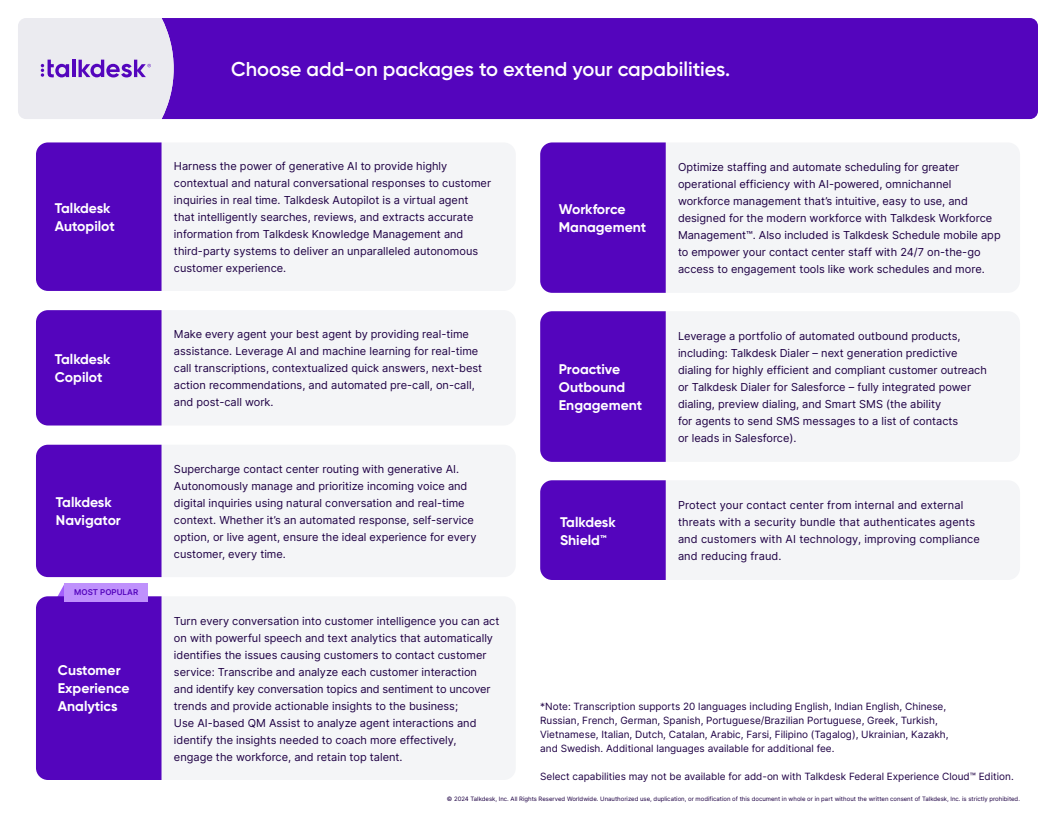
<style>
.page{position:relative;width:1056px;height:816px;background:#fff}
.page>*{position:absolute;margin:0;border:0;box-sizing:border-box;transform-origin:0 0}
.t1{font:600 20px "Gilroy";color:#fff}
.t2{font:700 14px/18px "Gilroy";color:#fff}
.t3{font:11px/17px "Inter";color:#1e0044}
.t4{font:10px/14px "Inter";color:#1e0044}
.t5{font:600 8px "Inter";color:#5405bd}
.t6{font:6px "Inter";color:#1e0044}
</style>
<div class="page">
<div style="left:174px;top:18px;width:864px;height:101px;background:#5405bd"></div>
<svg style="left:18px;top:18px;width:156px;height:101px;background:#dfd9ec"></svg>
<div style="left:162px;top:311px;width:353px;height:114px;background:#f4f5f7"></div>
<div style="left:36px;top:310px;width:126px;height:116px;background:#5405bd"></div>
<div style="left:162px;top:143px;width:353px;height:148px;background:#f4f5f7"></div>
<div style="left:36px;top:142px;width:126px;height:149px;background:#5405bd"></div>
<div style="left:162px;top:597px;width:353px;height:183px;background:#f4f5f7"></div>
<div style="left:36px;top:584px;width:126px;height:196px;background:#5405bd"></div>
<div style="left:65px;top:584px;width:83px;height:18px;background:#bf91fc"></div>
<div style="left:666px;top:143px;width:354px;height:149px;background:#f4f5f7"></div>
<div style="left:540px;top:142px;width:126px;height:151px;background:#5405bd"></div>
<div style="left:666px;top:312px;width:354px;height:149px;background:#f4f5f7"></div>
<div style="left:540px;top:311px;width:126px;height:151px;background:#5405bd"></div>
<div style="left:162px;top:445px;width:353px;height:132px;background:#f4f5f7"></div>
<div style="left:36px;top:445px;width:126px;height:132px;background:#5405bd"></div>
<div style="left:666px;top:481px;width:354px;height:99px;background:#f4f5f7"></div>
<div style="left:540px;top:480px;width:126px;height:100px;background:#5405bd"></div>
<p class="t2" style="left:55px;top:199px;width:61px">Talkdesk<br>Autopilot</p>
<p class="t2" style="left:55px;top:350px;width:57px">Talkdesk<br>Copilot</p>
<p class="t2" style="left:56px;top:493px;width:67px">Talkdesk<br>Navigator</p>
<p class="t5" style="left:74px;top:587px;width:66px">MOST POPULAR</p>
<p class="t2" style="left:58px;top:661px;width:64px">Customer</p>
<p class="t2" style="left:58px;top:679px;width:73px">Experience</p>
<p class="t2" style="left:58px;top:697px;width:61px">Analytics</p>
<p class="t1" style="left:231px;top:57px;width:501px">Choose add-on packages to extend your capabilities.</p>
<p class="t3" style="left:174px;top:157px;width:319px">Harness the power of generative AI to provide highly contextual and natural conversational responses to customer inquiries in real time. Talkdesk Autopilot is a virtual agent that intelligently searches, reviews, and extracts accurate information from Talkdesk Knowledge Management and third-party systems to deliver an unparalleled autonomous customer experience.</p>
<p class="t3" style="left:174px;top:325px;width:310px">Make every agent your best agent by providing real-time assistance. Leverage AI and machine learning for real-time call transcriptions, contextualized quick answers, next-best action recommendations, and automated pre-call, on-call, and post-call work.</p>
<p class="t3" style="left:174px;top:460px;width:304px">Supercharge contact center routing with generative AI.<br>Autonomously manage and prioritize incoming voice and digital inquiries using natural conversation and real-time context. Whether it’s an automated response, self-service option, or live agent, ensure the ideal experience for every customer, every time.</p>
<p class="t3" style="left:174px;top:613px;width:327px">Turn every conversation into customer intelligence you can act on with powerful speech and text analytics that automatically identifies the issues causing customers to contact customer service: Transcribe and analyze each customer interaction<br>and identify key conversation topics and sentiment to uncover trends and provide actionable insights to the business;<br>Use AI-based QM Assist to analyze agent interactions and identify the insights needed to coach more effectively,<br>engage the workforce, and retain top talent.</p>
<p class="t2" style="left:559px;top:200px;width:68px">Workforce</p>
<p class="t2" style="left:559px;top:218px;width:89px">Management</p>
<p class="t2" style="left:559px;top:360px;width:63px">Proactive</p>
<p class="t2" style="left:559px;top:378px;width:68px">Outbound</p>
<p class="t2" style="left:559px;top:396px;width:85px">Engagement</p>
<p class="t2" style="left:560px;top:513px;width:57px">Talkdesk<br>Shield™</p>
<p class="t3" style="left:678px;top:158px;width:324px">Optimize staffing and automate scheduling for greater operational efficiency with AI-powered, omnichannel workforce management that’s intuitive, easy to use, and designed for the modern workforce with Talkdesk Workforce Management™. Also included is Talkdesk Schedule mobile app to empower your contact center staff with 24/7 on-the-go access to engagement tools like work schedules and more.</p>
<p class="t3" style="left:678px;top:327px;width:310px">Leverage a portfolio of automated outbound products, including: Talkdesk Dialer – next generation predictive dialing for highly efficient and compliant customer outreach or Talkdesk Dialer for Salesforce – fully integrated power dialing, preview dialing, and Smart SMS (the ability<br>for agents to send SMS messages to a list of contacts<br>or leads in Salesforce).</p>
<p class="t3" style="left:678px;top:496px;width:303px">Protect your contact center from internal and external threats with a security bundle that authenticates agents and customers with AI technology, improving compliance and reducing fraud.</p>
<p class="t4" style="left:540px;top:699px;width:410px">*Note: Transcription supports 20 languages including English, Indian English, Chinese, Russian, French, German, Spanish, Portuguese/Brazilian Portuguese, Greek, Turkish, Vietnamese, Italian, Dutch, Catalan, Arabic, Farsi, Filipino (Tagalog), Ukrainian, Kazakh, and Swedish. Additional languages available for additional fee.</p>
<p class="t4" style="left:540px;top:769px;width:475px">Select capabilities may not be available for add-on with Talkdesk Federal Experience Cloud™ Edition.</p>
<p class="t6" style="left:447px;top:794px;width:575px">© 2024 Talkdesk, Inc. All Rights Reserved Worldwide. Unauthorized use, duplication, or modification of this document in whole or in part without the written consent of Talkdesk, Inc. is strictly prohibited.</p>
</div>
